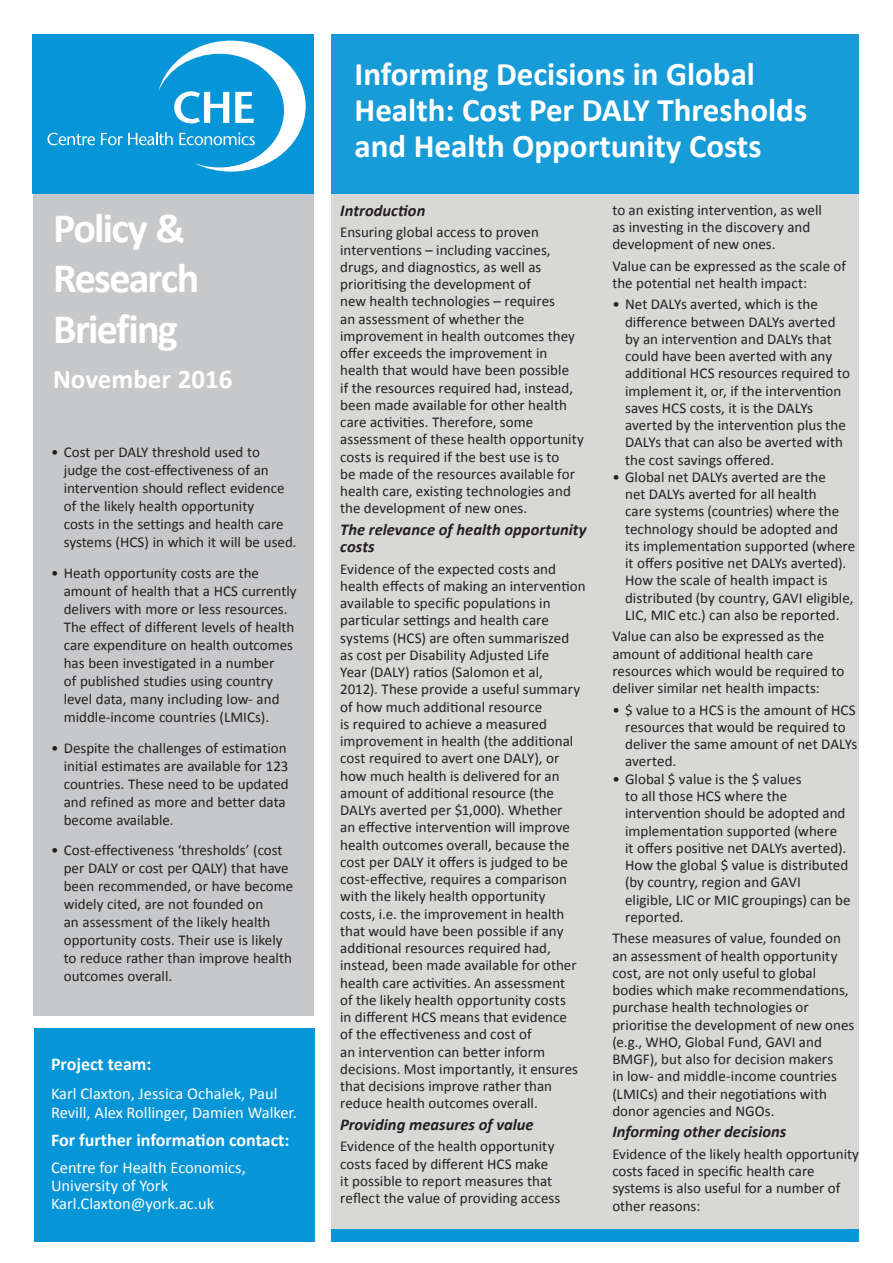
<style>
.page{position:relative;width:893px;height:1263px;background:#fff}
.page>*{position:absolute;margin:0;border:0;box-sizing:border-box;transform-origin:0 0}
.Article_Text{font:700 42px/50.4px "Calibri";letter-spacing:-.04em;color:#fff}
.t1{font:700 33px/36.3px "Calibri";color:#fff}
.Article_Text-2{font:700 27px "Calibri";color:#fff}
.pubs{font:700 18px "Calibri";color:#fff}
.pubs-2{font:16.5px/19.8px "Calibri";color:#fff}
.pubs-3{font:italic 700 16.5px/17.2px "Calibri";color:#231f20}
.pubs-4{font:15px/17.2px "Calibri";color:#231f20}
</style>
<div class="page">
<div style="left:33px;top:191px;width:281px;height:825px;background:#c7c8ca"></div>
<div style="left:332px;top:194px;width:527px;height:1046px;background:#d8d8d6"></div>
<div style="left:34px;top:1029px;width:281px;height:213px;background:#0695d6"></div>
<div style="left:33px;top:34px;width:281px;height:160px;background:#0695d6"></div>
<svg style="left:47px;top:133px;width:48px;height:12px"></svg>
<svg style="left:101px;top:41px;width:205px;height:131px"></svg>
<div style="left:332px;top:34px;width:527px;height:160px;background:#179cd8"></div>
<div style="left:332px;top:1229px;width:527px;height:13px;background:#0695d6"></div>
<p class="Article_Text" style="left:53px;top:203px;width:133px">Policy &amp;</p>
<p class="Article_Text" style="left:53px;top:253px;width:148px">Research<br>Briefing</p>
<p class="Article_Text-2" style="left:53px;top:362px;width:181px">November 2016</p>
<p class="pubs-4" style="left:64px;top:443px;width:234px;line-height:18px;text-indent:-13px">• Cost per DALY threshold used to judge the cost-effectiveness of an intervention should reflect evidence of the likely health opportunity<br>costs in the settings and health care systems (HCS) in which it will be used.</p>
<p class="pubs-4" style="left:64px;top:564px;width:234px;line-height:18px;text-indent:-13px">• Heath opportunity costs are the amount of health that a HCS currently delivers with more or less resources.<br>The effect of different levels of health care expenditure on health outcomes has been investigated in a number<br>of published studies using country level data, many including low- and middle-income countries (LMICs).</p>
<p class="pubs-4" style="left:64px;top:739px;width:226px;line-height:18px;text-indent:-13px">• Despite the challenges of estimation initial estimates are available for 123 countries. These need to be updated and refined as more and better data become available.</p>
<p class="pubs-4" style="left:64px;top:841px;width:231px;line-height:18px;text-indent:-13px">• Cost-effectiveness ‘thresholds’ (cost per DALY or cost per QALY) that have been recommended, or have become widely cited, are not founded on<br>an assessment of the likely health opportunity costs. Their use is likely to reduce rather than improve health outcomes overall.</p>
<p class="pubs" style="left:51px;top:1053px;width:102px">Project team:</p>
<p class="pubs-2" style="left:51px;top:1083px;width:247px">Karl Claxton, Jessica Ochalek, Paul<br>Revill, Alex Rollinger, Damien Walker.</p>
<p class="pubs" style="left:51px;top:1129px;width:240px">For further information contact:</p>
<p class="pubs-2" style="left:51px;top:1158px;width:196px;line-height:18.1px">Centre for Health Economics,<br>University of York</p>
<p class="pubs-2" style="left:51px;top:1194px;width:165px">Karl.Claxton@york.ac.uk</p>
<p class="t1" style="left:355px;top:56px;width:454px">Informing Decisions in Global<br>Health: Cost Per DALY Thresholds and Health Opportunity Costs</p>
<p class="pubs-3" style="left:340px;top:202px;width:87px">Introduction</p>
<p class="pubs-4" style="left:340px;top:224px;width:245px">Ensuring global access to proven interventions – including vaccines, drugs, and diagnostics, as well as prioritising the development of<br>new health technologies – requires<br>an assessment of whether the improvement in health outcomes they offer exceeds the improvement in health that would have been possible<br>if the resources required had, instead, been made available for other health care activities. Therefore, some assessment of these health opportunity costs is required if the best use is to<br>be made of the resources available for health care, existing technologies and the development of new ones.</p>
<p class="pubs-3" style="left:340px;top:521px;width:248px">The relevance of health opportunity costs</p>
<p class="pubs-4" style="left:340px;top:560px;width:247px">Evidence of the expected costs and health effects of making an intervention available to specific populations in particular settings and health care systems (HCS) are often summariszed as cost per Disability Adjusted Life<br>Year (DALY) ratios (Salomon et al,<br>2012). These provide a useful summary of how much additional resource<br>is required to achieve a measured improvement in health (the additional cost required to avert one DALY), or how much health is delivered for an amount of additional resource (the DALYs averted per $1,000). Whether<br>an effective intervention will improve health outcomes overall, because the cost per DALY it offers is judged to be cost-effective, requires a comparison with the likely health opportunity<br>costs, i.e. the improvement in health that would have been possible if any additional resources required had, instead, been made available for other health care activities. An assessment<br>of the likely health opportunity costs<br>in different HCS means that evidence<br>of the effectiveness and cost of<br>an intervention can better inform decisions. Most importantly, it ensures that decisions improve rather than reduce health outcomes overall.</p>
<p class="pubs-3" style="left:340px;top:1116px;width:195px">Providing measures of value</p>
<p class="pubs-4" style="left:340px;top:1138px;width:222px">Evidence of the health opportunity costs faced by different HCS make it possible to report measures that reflect the value of providing access</p>
<p class="pubs-4" style="left:612px;top:201px;width:211px">to an existing intervention, as well as investing in the discovery and development of new ones.</p>
<p class="pubs-4" style="left:612px;top:257px;width:235px">Value can be expressed as the scale of the potential net health impact:</p>
<p class="pubs-4" style="left:625px;top:296px;width:226px;text-indent:-13px">• Net DALYs averted, which is the difference between DALYs averted by an intervention and DALYs that could have been averted with any additional HCS resources required to implement it, or, if the intervention saves HCS costs, it is the DALYs averted by the intervention plus the DALYs that can also be averted with the cost savings offered.</p>
<p class="pubs-4" style="left:625px;top:468px;width:232px;text-indent:-13px">• Global net DALYs averted are the<br>net DALYs averted for all health<br>care systems (countries) where the technology should be adopted and its implementation supported (where it offers positive net DALYs averted).<br>How the scale of health impact is distributed (by country, GAVI eligible, LIC, MIC etc.) can also be reported.</p>
<p class="pubs-4" style="left:612px;top:628px;width:233px">Value can also be expressed as the amount of additional health care resources which would be required to deliver similar net health impacts:</p>
<p class="pubs-4" style="left:625px;top:701px;width:234px;text-indent:-13px">• $ value to a HCS is the amount of HCS resources that would be required to deliver the same amount of net DALYs averted.</p>
<p class="pubs-4" style="left:625px;top:770px;width:227px;text-indent:-13px">• Global $ value is the $ values<br>to all those HCS where the intervention should be adopted and implementation supported (where<br>it offers positive net DALYs averted).<br>How the global $ value is distributed (by country, region and GAVI eligible, LIC or MIC groupings) can be reported.</p>
<p class="pubs-4" style="left:612px;top:930px;width:244px">These measures of value, founded on an assessment of health opportunity cost, are not only useful to global bodies which make recommendations, purchase health technologies or prioritise the development of new ones (e.g., WHO, Global Fund, GAVI and BMGF), but also for decision makers<br>in low- and middle-income countries (LMICs) and their negotiations with donor agencies and NGOs.</p>
<p class="pubs-3" style="left:612px;top:1123px;width:176px">Informing other decisions</p>
<p class="pubs-4" style="left:612px;top:1145px;width:248px">Evidence of the likely health opportunity costs faced in specific health care systems is also useful for a number of other reasons:</p>
</div>
